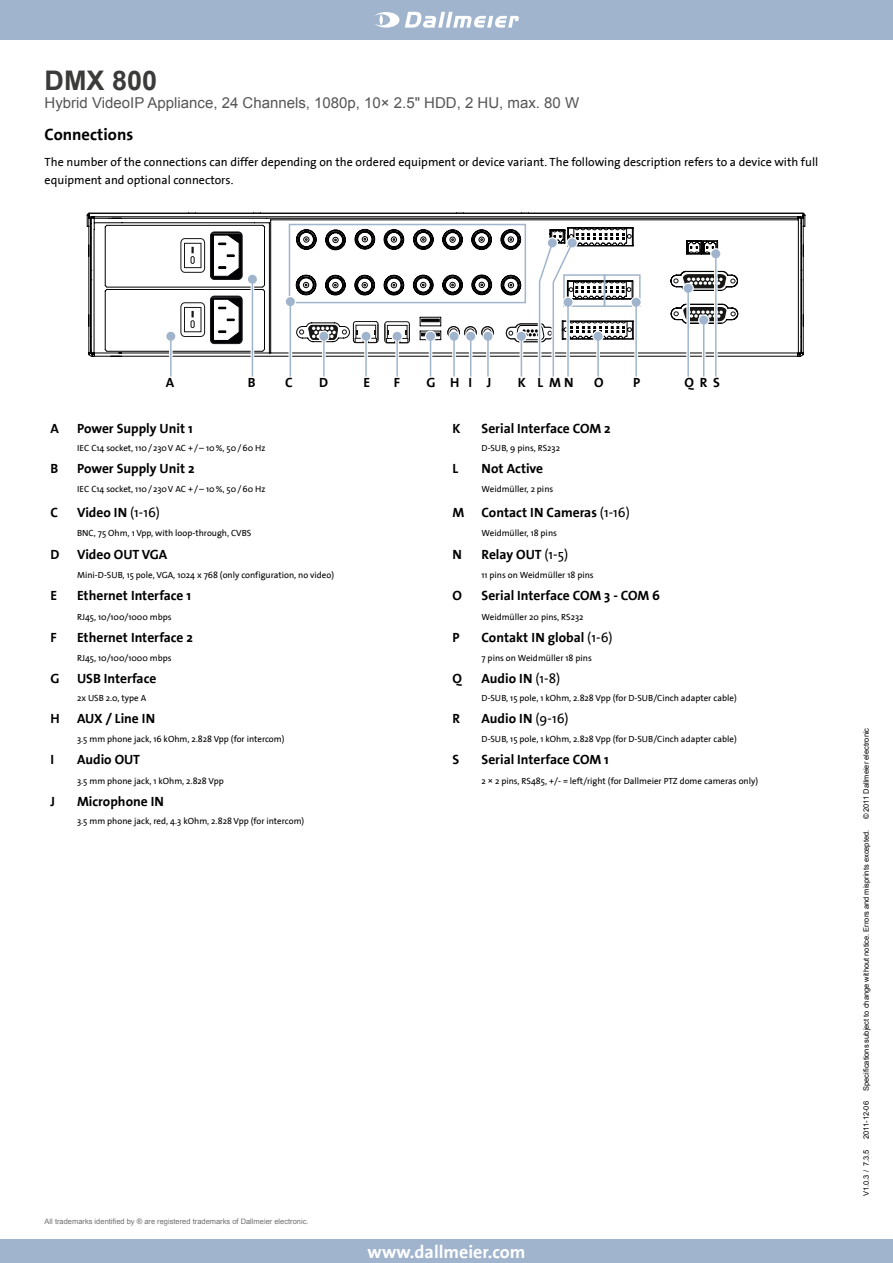
<style>
.page{position:relative;width:893px;height:1263px;background:#fff}
.page>*{position:absolute;margin:0;border:0;box-sizing:border-box;transform-origin:0 0}
.t1{font:700 27px "Arial";color:#3b3b3a}
.t2{font:700 18px "The Sans";color:#fff}
.t3{font:700 16.5px "The Sans";color:#000}
.t4{font:15px "Arial";color:#565656}
.t5{font:700 13.5px "The Sans";color:#000}
.t6{font:12px/18px "The Sans";color:#000}
.t7{font:9px "The Sans";color:#000}
.t8{font:7.5px "Arial";color:#000}
.t9{font:7.5px "Arial";color:#6f6f6e}
.s1{font-weight:400}
.s2{font-family:"Arial"}
</style>
<div class="page">
<div style="left:0;top:0;width:893px;height:40px;background:#a0b5cd"></div>
<div style="left:0;top:1239px;width:893px;height:24px;background:#a0b5cd"></div>
<svg style="left:405px;top:12px;width:114px;height:16px"></svg>
<svg style="left:375px;top:12px;width:24px;height:16px"></svg>
<svg style="left:379px;top:14px;width:4px;height:11px"></svg>
<svg style="left:87px;top:213px;width:718px;height:144px"></svg>
<svg style="left:104px;top:224px;width:635px;height:153px"></svg>
<h1 class="t1" style="left:45px;top:62px;width:114px">DMX 800</h1>
<h3 class="t4" style="left:45px;top:93px;width:536px">Hybrid VideoIP Appliance, 24 Channels, 1080p, 10× 2.5" HDD, 2 HU, max. 80 W</h3>
<h3 class="t3" style="left:45px;top:126px;width:90px">Connections</h3>
<h3 class="t6" style="left:45px;top:154px;width:775px">The number of the connections can differ depending on the ordered equipment or device variant. The following description refers to a device with full equipment and optional connectors.</h3>
<h3 class="t5" style="left:166px;top:376px;width:10px">A</h3>
<h3 class="t5" style="left:248px;top:376px;width:9px">B</h3>
<h3 class="t5" style="left:285px;top:376px;width:9px">C</h3>
<h3 class="t5" style="left:319px;top:376px;width:11px">D</h3>
<h3 class="t5" style="left:363px;top:376px;width:8px">E</h3>
<h3 class="t5" style="left:394px;top:376px;width:8px">F</h3>
<h3 class="t5" style="left:426px;top:376px;width:66px">G H I J</h3>
<h3 class="t5" style="left:518px;top:376px;width:57px">K L M N</h3>
<h3 class="t5" style="left:594px;top:376px;width:11px">O</h3>
<h3 class="t5" style="left:633px;top:376px;width:9px">P</h3>
<h3 class="t5" style="left:684px;top:376px;width:37px">Q R S</h3>
<h3 class="t5" style="left:51px;top:421px;width:10px">A</h3>
<h3 class="t5" style="left:77px;top:421px;width:117px">Power Supply Unit 1</h3>
<h3 class="t5" style="left:452px;top:421px;width:10px">K</h3>
<h3 class="t5" style="left:482px;top:421px;width:131px">Serial Interface COM 2</h3>
<p class="t7" style="left:77px;top:444px;width:190px">IEC C14 socket, 110 / 230 V AC + / – 10 %, 50 / 60 Hz</p>
<p class="t7" style="left:482px;top:444px;width:80px">D-SUB, 9 pins, RS232</p>
<h3 class="t5" style="left:51px;top:462px;width:9px">B</h3>
<h3 class="t5" style="left:77px;top:462px;width:119px">Power Supply Unit 2</h3>
<h3 class="t5" style="left:452px;top:462px;width:7px">L</h3>
<h3 class="t5" style="left:482px;top:462px;width:63px">Not Active</h3>
<p class="t7" style="left:77px;top:484px;width:190px">IEC C14 socket, 110 / 230 V AC + / – 10 %, 50 / 60 Hz</p>
<p class="t7" style="left:482px;top:484px;width:73px">Weidmüller, 2 pins</p>
<h3 class="t5" style="left:51px;top:506px;width:9px">C</h3>
<h3 class="t5" style="left:77px;top:506px;width:84px">Video IN <span class="s1">(1-16)</span></h3>
<h3 class="t5" style="left:452px;top:506px;width:13px">M</h3>
<h3 class="t5" style="left:482px;top:506px;width:150px">Contact IN Cameras <span class="s1">(1-16)</span></h3>
<p class="t7" style="left:77px;top:528px;width:176px">BNC, 75 Ohm, 1 Vpp, with loop-through, CVBS</p>
<p class="t7" style="left:482px;top:528px;width:77px">Weidmüller, 18 pins</p>
<h3 class="t5" style="left:51px;top:547px;width:11px">D</h3>
<h3 class="t5" style="left:77px;top:547px;width:92px">Video OUT VGA</h3>
<h3 class="t5" style="left:452px;top:547px;width:11px">N</h3>
<h3 class="t5" style="left:482px;top:547px;width:88px">Relay OUT <span class="s1">(1-5)</span></h3>
<p class="t7" style="left:77px;top:570px;width:258px">Mini-D-SUB, 15 pole, VGA, 1024 x 768 (only configuration, no video)</p>
<p class="t7" style="left:482px;top:570px;width:114px">11 pins on Weidmüller 18 pins</p>
<h3 class="t5" style="left:51px;top:588px;width:8px">E</h3>
<h3 class="t5" style="left:77px;top:588px;width:115px">Ethernet Interface 1</h3>
<h3 class="t5" style="left:452px;top:588px;width:11px">O</h3>
<h3 class="t5" style="left:482px;top:588px;width:180px">Serial Interface COM 3 - COM 6</h3>
<p class="t7" style="left:77px;top:612px;width:96px">RJ45, 10/100/1000 mbps</p>
<p class="t7" style="left:482px;top:612px;width:103px">Weidmüller 20 pins, RS232</p>
<h3 class="t5" style="left:51px;top:630px;width:8px">F</h3>
<h3 class="t5" style="left:77px;top:630px;width:117px">Ethernet Interface 2</h3>
<h3 class="t5" style="left:452px;top:630px;width:9px">P</h3>
<h3 class="t5" style="left:482px;top:630px;width:133px">Contakt IN global <span class="s1">(1-6)</span></h3>
<p class="t7" style="left:77px;top:653px;width:96px">RJ45, 10/100/1000 mbps</p>
<p class="t7" style="left:482px;top:653px;width:112px">7 pins on Weidmüller 18 pins</p>
<h3 class="t5" style="left:51px;top:671px;width:11px">G</h3>
<h3 class="t5" style="left:77px;top:671px;width:81px">USB Interface</h3>
<h3 class="t5" style="left:452px;top:671px;width:11px">Q</h3>
<h3 class="t5" style="left:482px;top:671px;width:80px">Audio IN <span class="s1">(1-8)</span></h3>
<p class="t7" style="left:77px;top:693px;width:71px">2x USB 2.0, type A</p>
<p class="t7" style="left:482px;top:693px;width:257px">D-SUB, 15 pole, 1 kOhm, 2.828 Vpp (for D-SUB/Cinch adapter cable)</p>
<h3 class="t5" style="left:51px;top:711px;width:11px">H</h3>
<h3 class="t5" style="left:77px;top:711px;width:80px">AUX / Line IN</h3>
<h3 class="t5" style="left:452px;top:711px;width:9px">R</h3>
<h3 class="t5" style="left:482px;top:711px;width:89px">Audio IN <span class="s1">(9-16)</span></h3>
<p class="t7" style="left:77px;top:734px;width:209px">3.5 mm phone jack, 16 kOhm, 2.828 Vpp (for intercom)</p>
<p class="t7" style="left:482px;top:734px;width:257px">D-SUB, 15 pole, 1 kOhm, 2.828 Vpp (for D-SUB/Cinch adapter cable)</p>
<h3 class="t5" style="left:51px;top:753px;width:5px">I</h3>
<h3 class="t5" style="left:77px;top:753px;width:64px">Audio OUT</h3>
<h3 class="t5" style="left:452px;top:753px;width:8px">S</h3>
<h3 class="t5" style="left:482px;top:753px;width:129px">Serial Interface COM 1</h3>
<p class="t7" style="left:77px;top:776px;width:148px">3.5 mm phone jack, 1 kOhm, 2.828 Vpp</p>
<p class="t7" style="left:482px;top:776px;width:278px">2 <span class="s2">×</span> 2 pins, RS485, +/- = left/right (for Dallmeier PTZ dome cameras only)</p>
<h3 class="t5" style="left:51px;top:794px;width:6px">J</h3>
<h3 class="t5" style="left:77px;top:794px;width:88px">Microphone IN</h3>
<p class="t7" style="left:77px;top:816px;width:229px">3.5 mm phone jack, red, 4.3 kOhm, 2.828 Vpp (for intercom)</p>
<p class="t9" style="left:45px;top:1216px;width:265px">All trademarks identified by ® are registered trademarks of Dallmeier electronic.</p>
<h2 class="t2" style="left:368px;top:1242px;width:159px">www.dallmeier.com</h2>
<p class="t8" style="left:861px;top:819px;width:93px;rotate:-90deg">© 2011 Dallmeier electronic</p>
<p class="t8" style="left:861px;top:1091px;width:262px;rotate:-90deg">Specifications subject to change without notice. Errors and misprints excepted.</p>
<p class="t8" style="left:861px;top:1139px;width:39px;rotate:-90deg">2011-12-06</p>
<p class="t8" style="left:861px;top:1196px;width:48px;rotate:-90deg">V1.0.3 / 7.3.5</p>
</div>
